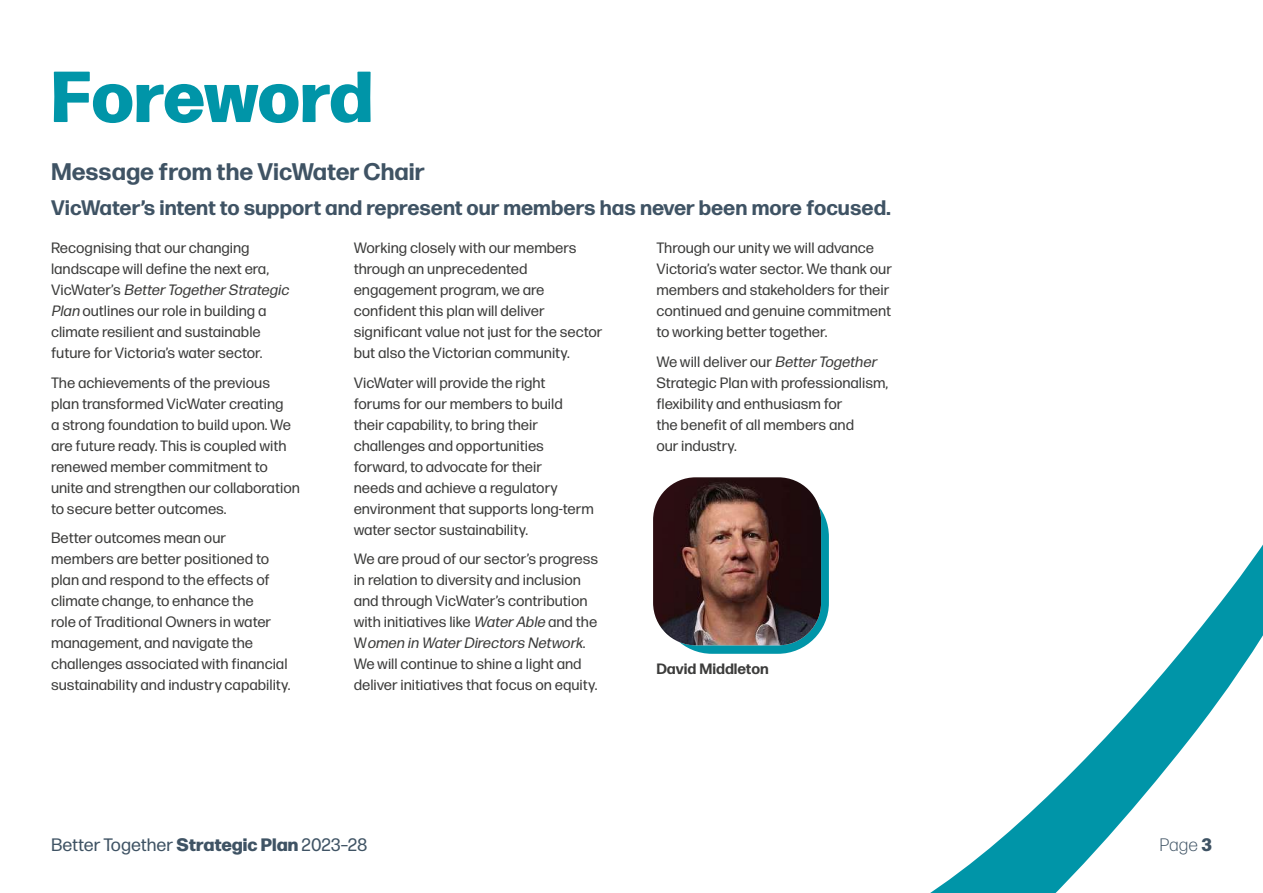
<style>
.page{position:relative;width:1263px;height:893px;background:#fff}
.page>*{position:absolute;margin:0;border:0;box-sizing:border-box;transform-origin:0 0}
.t1{font:800 72px "Forma DJR Text";letter-spacing:-.025em;color:#0095a8}
.t2{font:700 24px "Forma DJR Micro";color:#3f5364}
.t3{font:700 21px "Forma DJR Micro";color:#3f5364}
.t4{font:18px "Forma DJR Micro";color:#3f5364}
.t5{font:300 18px "Forma DJR Micro";color:#3f5364}
.t6{font:15px/21px "Forma DJR Micro";color:#3c3c3b}
.t7{font:700 15px "Forma DJR Micro";color:#3c3c3b}
.s1{font-style:italic}
.s2{font-family:"Forma DJR Text";font-weight:800}
</style>
<div class="page">
<svg style="left:930px;top:544px;width:333px;height:349px"></svg>
<div style="left:661px;top:486px;width:168px;height:168px;background:#0095a8;border-radius:51px"></div>
<img style="left:653px;top:477px;width:168px;height:168px">
<h1 class="t1" style="left:51px;top:70px;width:323px">Foreword</h1>
<h2 class="t2" style="left:51px;top:162px;width:375px">Message from the VicWater Chair</h2>
<h3 class="t3" style="left:51px;top:199px;width:841px">VicWater’s intent to support and represent our members has never been more focused.</h3>
<p class="t6" style="left:51px;top:239px;width:242px">Recognising that our changing landscape will define the next era,<br>V i cWa te r ’s <span class="s1">Better Together Strategic Plan</span> outlines our role in building a climate resilient and sustainable future for Victoria’s water sector.</p>
<p class="t6" style="left:51px;top:373px;width:250px">The achievements of the previous plan transformed VicWater creating<br>a strong foundation to build upon. We are future ready. This is coupled with renewed member commitment to unite and strengthen our collaboration to secure better outcomes.</p>
<p class="t6" style="left:51px;top:529px;width:241px">Better outcomes mean our members are better positioned to plan and respond to the effects of climate change, to enhance the<br>role of Traditional Owners in water management, and navigate the challenges associated with financial sustainability and industry capability.</p>
<p class="t6" style="left:656px;top:239px;width:237px">Through our unity we will advance Victoria’s water sector. We thank our members and stakeholders for their continued and genuine commitment to working better together.</p>
<p class="t6" style="left:656px;top:352px;width:233px">We will deliver our <span class="s1">Better Together<br></span>Strategic Plan with professionalism, flexibility and enthusiasm for<br>the benefit of all members and<br>our industry.</p>
<p class="t6" style="left:354px;top:239px;width:250px">Working closely with our members through an unprecedented engagement program, we are confident this plan will deliver significant value not just for the sector but also the Victorian community.</p>
<p class="t6" style="left:354px;top:373px;width:242px">VicWater will provide the right forums for our members to build their capability, to bring their challenges and opportunities forward, to advocate for their<br>needs and achieve a regulatory environment that supports long-term water sector sustainability.</p>
<p class="t6" style="left:354px;top:550px;width:246px">We are proud of our sector’s progress in relation to diversity and inclusion and through VicWater’s contribution with initiatives like <span class="s1">Water Able</span> and the W <span class="s1">omen in Water Directors Network</span>.<br>We will continue to shine a light and deliver initiatives that focus on equity.</p>
<p class="t7" style="left:656px;top:663px;width:114px">David Middleton</p>
<p class="t4" style="left:51px;top:838px;width:318px">Better Together <span class="s2">Strategic Plan</span> 2023–28</p>
<p class="t5" style="left:1160px;top:838px;width:54px">Page <span class="s2">3</span></p>
</div>
